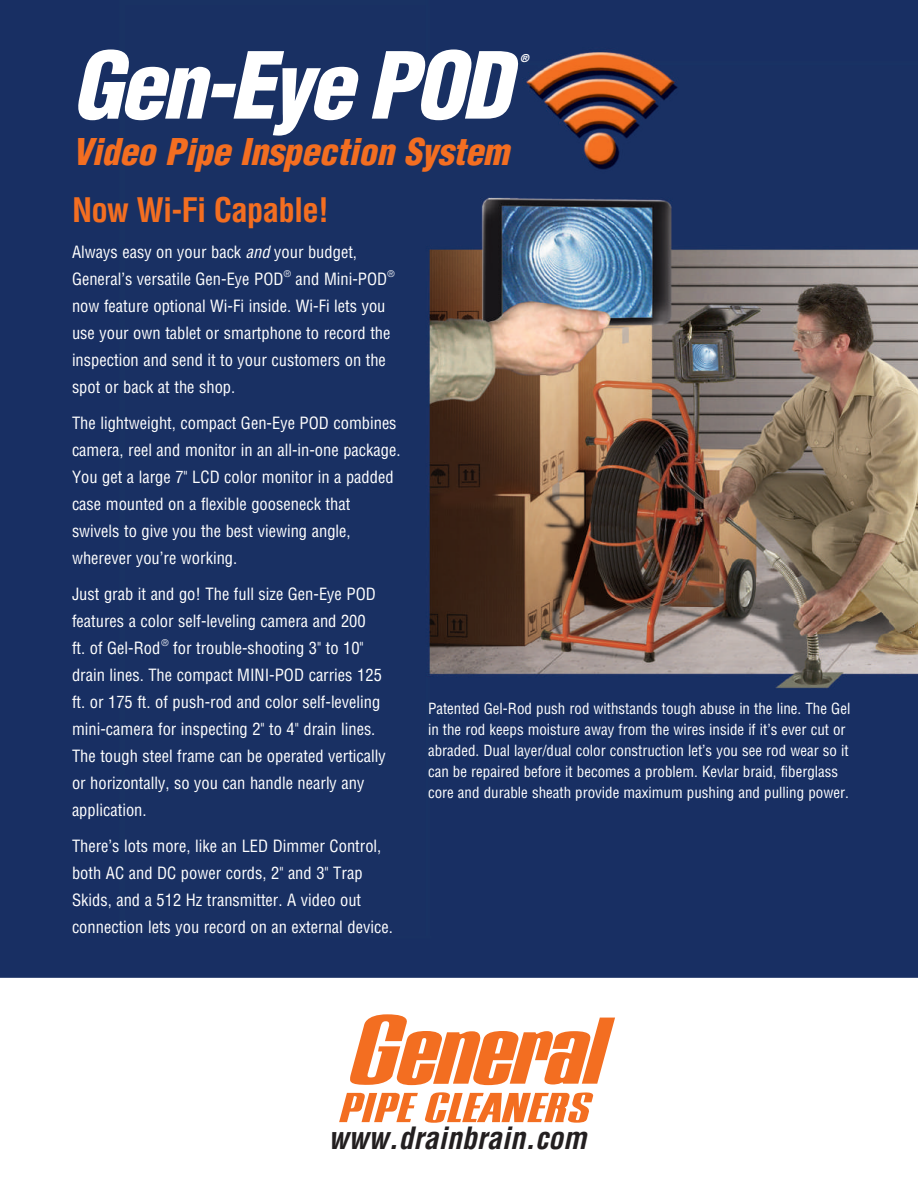
<style>
.page{position:relative;width:918px;height:1188px;background:#fff}
.page>*{position:absolute;margin:0;border:0;box-sizing:border-box;transform-origin:0 0}
.t1{font:italic 900 condensed 90px "Helvetica LT Std";letter-spacing:-.035em;color:#fff}
.t2{font:italic 900 condensed 36px "Helvetica LT Std";letter-spacing:-.005em;color:#f36e21}
.t3{font:700 condensed 33px "Helvetica LT Std";letter-spacing:-.025em;color:#f36e21}
.t4{font:italic 700 condensed 30px "Helvetica LT Std";color:#231f20}
.t5{font:condensed 16.5px/27px "Helvetica LT Std";color:#fff}
.t6{font:condensed 15px/21px "Helvetica LT Std";color:#fff}
.t7{font:300 condensed 13.5px "Helvetica LT Std";color:#231f20}
.t8{font:italic 900 condensed 10.5px "Helvetica LT Std";color:#fff}
.t9{font:condensed 9px "Helvetica LT Std";color:#fff}
.s1{font-style:italic}
</style>
<div class="page">
<img style="left:0;top:0;width:918px;height:1086px">
<svg style="left:339px;top:1092px;width:255px;height:31px"></svg>
<svg style="left:348px;top:1014px;width:267px;height:71px"></svg>
<h1 class="t1" style="left:72px;top:29px;width:440px">Gen-Eye POD</h1>
<h2 class="t2" style="left:72px;top:129px;width:438px">Video Pipe Inspection System</h2>
<p class="t8" style="left:520px;top:51px;width:10px">®</p>
<h3 class="t3" style="left:72px;top:189px;width:259px">Now Wi-Fi Capable!</h3>
<p class="t5" style="left:72px;top:238px;width:287px">Always easy on your back <span class="s1">and</span> your budget,<br>General’s versatile Gen-Eye POD</p>
<p class="t9" style="left:284px;top:268px;width:9px">®</p>
<p class="t5" style="left:296px;top:265px;width:93px">and Mini-POD</p>
<p class="t9" style="left:388px;top:268px;width:9px">®</p>
<p class="t5" style="left:72px;top:292px;width:320px">now feature optional Wi-Fi inside. Wi-Fi lets you use your own tablet or smartphone to record the inspection and send it to your customers on the spot or back at the shop.</p>
<p class="t5" style="left:72px;top:409px;width:330px">The lightweight, compact Gen-Eye POD combines camera, reel and monitor in an all-in-one package.<br>You get a large 7" LCD color monitor in a padded case mounted on a flexible gooseneck that swivels to give you the best viewing angle, wherever you’re working.</p>
<p class="t5" style="left:72px;top:580px;width:305px">Just grab it and go! The full size Gen-Eye POD features a color self-leveling camera and 200 ft. of Gel-Rod</p>
<p class="t7" style="left:348px;top:442px;width:6px">"</p>
<p class="t9" style="left:162px;top:637px;width:9px">®</p>
<p class="t5" style="left:72px;top:634px;width:315px;text-indent:101px">for trouble-shooting 3" to 10" drain lines. The compact MINI-POD carries 125 ft. or 175 ft. of push-rod and color self-leveling mini-camera for inspecting 2" to 4" drain lines.<br>The tough steel frame can be operated vertically or horizontally, so you can handle nearly any application.</p>
<p class="t5" style="left:72px;top:832px;width:322px">There’s lots more, like an LED Dimmer Control, both AC and DC power cords, 2" and 3" Trap Skids, and a 512 Hz transmitter. A video out connection lets you record on an external device.</p>
<p class="t6" style="left:428px;top:698px;width:424px">Patented Gel-Rod push rod withstands tough abuse in the line. The Gel in the rod keeps moisture away from the wires inside if it’s ever cut or abraded. Dual layer/dual color construction let’s you see rod wear so it can be repaired before it becomes a problem. Kevlar braid, fiberglass core and durable sheath provide maximum pushing and pulling power.</p>
<h3 class="t4" style="left:328px;top:1119px;width:260px">www.drainbrain.com</h3>
</div>
